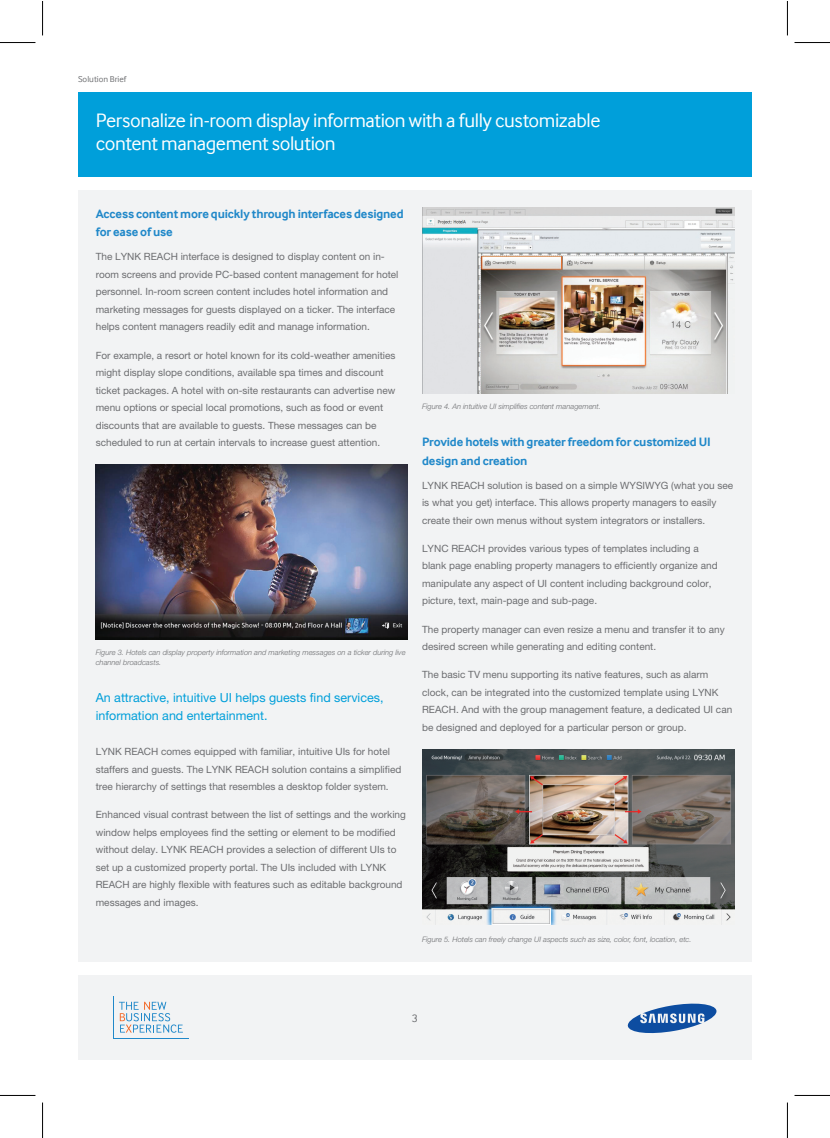
<style>
.page{position:relative;width:830px;height:1138px;background:#fff}
.page>*{position:absolute;margin:0;border:0;box-sizing:border-box;transform-origin:0 0}
.t1{font:20px/23.8px "Samsung Inter Face";letter-spacing:-.02em;color:#fff}
.t2{font:700 12.5px/18.8px "Samsung Inter Face";letter-spacing:-.015em;color:#2088c9}
.t3{font:12.5px/17.5px "Helvetica Neue LT Pro";color:#009fda}
.t4{font:11.25px "Samsung Inter Face";color:#6c6d70}
.t5{font:10px/17.5px "Helvetica Neue LT Pro";color:#6c6d70}
.t6{font:8.75px "Samsung Inter Face";letter-spacing:.005em;color:#6c6d70}
.t7{font:italic 300 7.5px/10px "Helvetica Neue LT Pro";color:#6c6d70}
</style>
<div class="page">
<div style="left:78px;top:975px;width:673px;height:84px;background:#f2f3f4"></div>
<svg style="left:627px;top:1003px;width:89px;height:31px"></svg>
<div style="left:78px;top:92px;width:673px;height:84px;background:#009fda"></div>
<div style="left:78px;top:190px;width:673px;height:771px;background:#f2f3f4"></div>
<svg style="left:119px;top:1001px;width:64px;height:31px"></svg>
<hr style="left:113px;top:996px;width:1px;height:43px;background:#2088c9">
<hr style="left:113px;top:1038px;width:76px;height:1px;background:#2088c9">
<img style="left:96px;top:464px;width:311px;height:175px">
<img style="left:422px;top:208px;width:311px;height:185px">
<img style="left:422px;top:749px;width:311px;height:175px">
<hr style="left:0;top:42px;width:35px;height:1px;background:#000">
<hr style="left:794px;top:42px;width:35px;height:1px;background:#000">
<hr style="left:0;top:1095px;width:35px;height:1px;background:#000">
<hr style="left:794px;top:1095px;width:35px;height:1px;background:#000">
<hr style="left:42px;top:1px;width:1px;height:34px;background:#000">
<hr style="left:42px;top:1102px;width:1px;height:35px;background:#000">
<hr style="left:786px;top:1px;width:1px;height:34px;background:#000">
<hr style="left:786px;top:1102px;width:1px;height:35px;background:#000">
<p class="t6" style="left:78px;top:73px;width:50px">Solution Brief</p>
<h1 class="t1" style="left:96px;top:107px;width:506px">Personalize in-room display information with a fully customizable content management solution</h1>
<p class="t2" style="left:96px;top:204px;width:309px">Access content more quickly through interfaces designed for ease of use</p>
<p class="t5" style="left:96px;top:248px;width:304px">The LYNK REACH interface is designed to display content on in&shy;room screens and provide PC-based content management for hotel personnel. In-room screen content includes hotel information and marketing messages for guests displayed on a ticker. The interface helps content managers readily edit and manage information.</p>
<p class="t5" style="left:96px;top:346px;width:301px">For example, a resort or hotel known for its cold-weather amenities might display slope conditions, available spa times and discount ticket packages. A hotel with on-site restaurants can advertise new menu options or special local promotions, such as food or event discounts that are available to guests. These messages can be scheduled to run at certain intervals to increase guest attention.</p>
<p class="t7" style="left:96px;top:647px;width:311px">Figure 3. Hotels can display property information and marketing messages on a ticker during live channel broadcasts.</p>
<p class="t3" style="left:96px;top:689px;width:289px">An attractive, intuitive UI helps guests find services, information and entertainment.</p>
<p class="t5" style="left:96px;top:742px;width:307px">LYNK REACH comes equipped with familiar, intuitive UIs for hotel staffers and guests. The LYNK REACH solution contains a simplified tree hierarchy of settings that resembles a desktop folder system.</p>
<p class="t5" style="left:96px;top:805px;width:311px">Enhanced visual contrast between the list of settings and the working window helps employees find the setting or element to be modified without delay. LYNK REACH provides a selection of different UIs to set up a customized property portal. The UIs included with LYNK REACH are highly flexible with features such as editable background messages and images.</p>
<p class="t7" style="left:422px;top:401px;width:180px">Figure 4. An intuitive UI simplifies content management.</p>
<p class="t2" style="left:422px;top:432px;width:290px">Provide hotels with greater freedom for customized UI design and creation</p>
<p class="t5" style="left:422px;top:476px;width:312px">LYNK REACH solution is based on a simple WYSIWYG (what you see is what you get) interface. This allows property managers to easily create their own menus without system integrators or installers.</p>
<p class="t5" style="left:422px;top:539px;width:297px">LYNC REACH provides various types of templates including a blank page enabling property managers to efficiently organize and manipulate any aspect of UI content including background color, picture, text, main-page and sub-page.</p>
<p class="t5" style="left:422px;top:620px;width:304px">The property manager can even resize a menu and transfer it to any desired screen while generating and editing content.</p>
<p class="t5" style="left:422px;top:665px;width:311px">The basic TV menu supporting its native features, such as alarm clock, can be integrated into the customized template using LYNK REACH. And with the group management feature, a dedicated UI can be designed and deployed for a particular person or group.</p>
<p class="t7" style="left:422px;top:934px;width:271px">Figure 5. Hotels can freely change UI aspects such as size, color, font, location, etc.</p>
<p class="t4" style="left:412px;top:1010px;width:8px">3</p>
</div>
